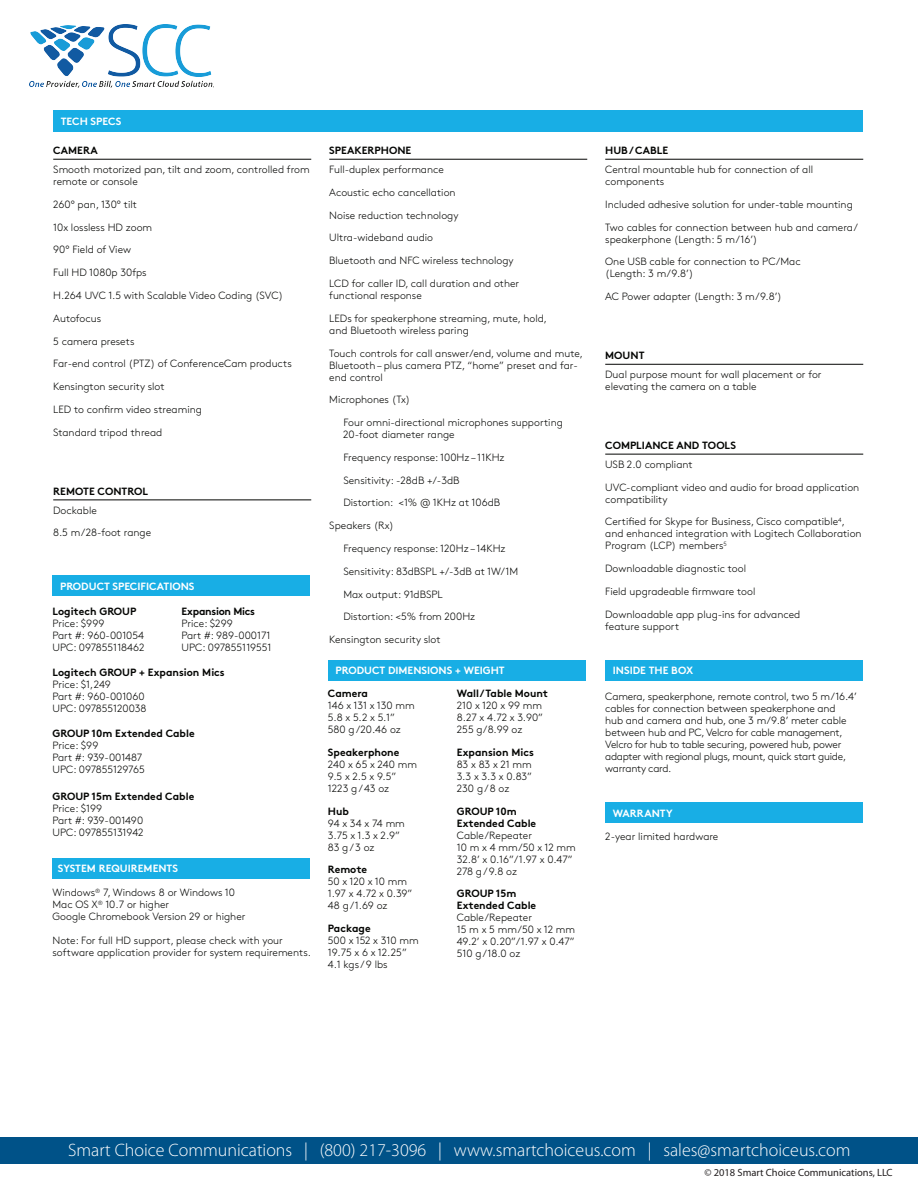
<style>
.page{position:relative;width:918px;height:1188px;background:#fff}
.page>*{position:absolute;margin:0;border:0;box-sizing:border-box;transform-origin:0 0}
.t1{font:300 18px "Myriad Pro";color:#fff}
.t2{font:300 10.5px/12px "Brown Pro";color:#040503}
.t3{font:300 10.5px/12px "Brown Pro";letter-spacing:-.025em;color:#040503}
.t4{font:700 10.5px/12px "Brown Pro";color:#040503}
.t5{font:700 10.5px "Brown Pro";color:#fff}
.t6{font:10.5px "Myriad Pro";color:#231f20}
.t7{font:700 10.5px "Brown Pro";letter-spacing:-.025em;color:#040503}
</style>
<div class="page">
<img style="left:30px;top:25px;width:183px;height:63px">
<div style="left:0;top:1137px;width:918px;height:27px;background:#005288"></div>
<div style="left:52px;top:576px;width:258px;height:20px;background:#18aee5"></div>
<div style="left:328px;top:660px;width:258px;height:20px;background:#18aee5"></div>
<div style="left:605px;top:660px;width:257px;height:20px;background:#18aee5"></div>
<div style="left:605px;top:803px;width:257px;height:20px;background:#18aee5"></div>
<hr style="left:53px;top:159px;width:258px;height:1px;background:#040503">
<hr style="left:53px;top:500px;width:258px;height:1px;background:#040503">
<hr style="left:329px;top:159px;width:258px;height:1px;background:#040503">
<hr style="left:605px;top:159px;width:258px;height:1px;background:#040503">
<hr style="left:605px;top:364px;width:258px;height:1px;background:#040503">
<hr style="left:605px;top:454px;width:258px;height:1px;background:#040503">
<div style="left:53px;top:110px;width:810px;height:21px;background:#18aee5"></div>
<div style="left:52px;top:858px;width:258px;height:20px;background:#18aee5"></div>
<p class="t5" style="left:61px;top:112px;width:62px">TECH SPECS</p>
<p class="t4" style="left:53px;top:143px;width:46px">CAMERA</p>
<p class="t2" style="left:53px;top:163px;width:258px">Smooth motorized pan, tilt and zoom, controlled from remote or console</p>
<p class="t2" style="left:53px;top:192px;width:240px;line-height:22.8px">260° pan, 130° tilt<br>10x lossless HD zoom<br>90° Field of View<br>Full HD 1080p 30fps<br>H.264 UVC 1.5 with Scalable Video Coding (SVC)<br>Autofocus<br>5 camera presets<br>Far-end control (PTZ) of ConferenceCam products<br>Kensington security slot<br>LED to confirm video streaming<br>Standard tripod thread</p>
<p class="t4" style="left:53px;top:484px;width:96px">REMOTE CONTROL</p>
<p class="t2" style="left:53px;top:498px;width:99px;line-height:22.8px">Dockable<br>8.5 m/28-foot range</p>
<p class="t5" style="left:60px;top:578px;width:136px">PRODUCT SPECIFICATIONS</p>
<p class="t4" style="left:52px;top:605px;width:86px">Logitech GROUP</p>
<p class="t2" style="left:52px;top:617px;width:94px">Price: $999<br>Part #: 960-001054<br>UPC: 097855118462</p>
<p class="t7" style="left:181px;top:603px;width:75px">Expansion Mics</p>
<p class="t2" style="left:181px;top:617px;width:91px">Price: $299<br>Part #: 989-000171<br>UPC: 097855119551</p>
<p class="t4" style="left:52px;top:665px;width:174px">Logitech GROUP + Expansion Mics</p>
<p class="t2" style="left:52px;top:677px;width:95px">Price: $1,249<br>Part #: 960-001060<br>UPC: 097855120038</p>
<p class="t4" style="left:52px;top:727px;width:144px">GROUP 10m Extended Cable</p>
<p class="t2" style="left:52px;top:739px;width:94px">Price: $99<br>Part #: 939-001487<br>UPC: 097855129765</p>
<p class="t4" style="left:52px;top:790px;width:143px">GROUP 15m Extended Cable</p>
<p class="t2" style="left:52px;top:802px;width:93px">Price: $199<br>Part #: 939-001490<br>UPC: 097855131942</p>
<p class="t5" style="left:58px;top:860px;width:122px">SYSTEM REQUIREMENTS</p>
<p class="t2" style="left:52px;top:886px;width:195px">Windows<sup>®</sup> 7, Windows 8 or Windows 10<br>Mac OS X<sup>®</sup> 10.7 or higher<br>Google Chromebook Version 29 or higher</p>
<p class="t2" style="left:52px;top:934px;width:260px">Note: For full HD support, please check with your software application provider for system requirements.</p>
<p class="t4" style="left:329px;top:143px;width:84px">SPEAKERPHONE</p>
<p class="t2" style="left:329px;top:157px;width:192px;line-height:22.8px">Full-duplex performance<br>Acoustic echo cancellation<br>Noise reduction technology<br>Ultra-wideband audio<br>Bluetooth and NFC wireless technology<br>LCD for caller ID, call duration and other</p>
<p class="t2" style="left:329px;top:283px;width:219px;line-height:22.8px">functional response<br>LEDs for speakerphone streaming, mute, hold,</p>
<p class="t2" style="left:329px;top:318px;width:255px;line-height:22.8px">and Bluetooth wireless paring<br>Touch controls for call answer/end, volume and mute,</p>
<p class="t2" style="left:329px;top:358px;width:250px">Bluetooth – plus camera PTZ, “home” preset and far&shy;end control</p>
<p class="t2" style="left:343px;top:388px;width:221px;line-height:22.8px;text-indent:-14px">Microphones (Tx)<br>Four omni-directional microphones supporting</p>
<p class="t2" style="left:343px;top:428px;width:113px">20-foot diameter range</p>
<p class="t2" style="left:343px;top:451px;width:163px">Frequency response: 100Hz – 11KHz</p>
<p class="t2" style="left:343px;top:473px;width:118px">Sensitivity: -28dB +/-3dB</p>
<p class="t2" style="left:343px;top:496px;width:158px">Distortion: &lt;1% @ 1KHz at 106dB</p>
<p class="t2" style="left:329px;top:519px;width:66px">Speakers (Rx)</p>
<p class="t2" style="left:343px;top:542px;width:164px">Frequency response: 120Hz – 14KHz</p>
<p class="t2" style="left:343px;top:564px;width:176px">Sensitivity: 83dBSPL +/-3dB at 1W/1M</p>
<p class="t2" style="left:343px;top:587px;width:101px">Max output: 91dBSPL</p>
<p class="t2" style="left:343px;top:610px;width:133px">Distortion: &lt;5% from 200Hz</p>
<p class="t2" style="left:329px;top:633px;width:113px">Kensington security slot</p>
<p class="t5" style="left:335px;top:662px;width:171px">PRODUCT DIMENSIONS + WEIGHT</p>
<p class="t4" style="left:328px;top:686px;width:42px">Camera</p>
<p class="t2" style="left:328px;top:699px;width:88px">146 x 131 x 130 mm<br>5.8 x 5.2 x 5.1”<br>580 g /20.46 oz</p>
<p class="t4" style="left:328px;top:745px;width:73px">Speakerphone</p>
<p class="t2" style="left:328px;top:757px;width:91px">240 x 65 x 240 mm<br>9.5 x 2.5 x 9.5”<br>1223 g / 43 oz</p>
<p class="t4" style="left:328px;top:804px;width:23px">Hub</p>
<p class="t2" style="left:328px;top:816px;width:79px">94 x 34 x 74 mm<br>3.75 x 1.3 x 2.9”<br>83 g / 3 oz</p>
<p class="t4" style="left:328px;top:863px;width:41px">Remote</p>
<p class="t2" style="left:328px;top:875px;width:86px">50 x 120 x 10 mm<br>1.97 x 4.72 x 0.39”<br>48 g / 1.69 oz</p>
<p class="t4" style="left:328px;top:921px;width:44px">Package</p>
<p class="t2" style="left:328px;top:934px;width:92px">500 x 152 x 310 mm<br>19.75 x 6 x 12.25”<br>4.1 kgs / 9 lbs</p>
<p class="t4" style="left:457px;top:686px;width:93px">Wall/Table Mount</p>
<p class="t2" style="left:457px;top:699px;width:88px;text-align:justify">210 x 120 x 99 mm 8.27 x 4.72 x 3.90” 255 g/8.99 oz</p>
<p class="t4" style="left:457px;top:745px;width:79px">Expansion Mics</p>
<p class="t2" style="left:457px;top:757px;width:77px;text-align:justify">83 x 83 x 21 mm 3.3 x 3.3 x 0.83” 230 g / 8 oz</p>
<p class="t4" style="left:457px;top:804px;width:81px">GROUP 10m<br>Extended Cable</p>
<p class="t2" style="left:457px;top:828px;width:121px">Cable/Repeater<br>10 m x 4 mm/50 x 12 mm<br>32.8’ x 0.16”/1.97 x 0.47”<br>278 g / 9.8 oz</p>
<p class="t4" style="left:457px;top:887px;width:81px">GROUP 15m<br>Extended Cable</p>
<p class="t2" style="left:457px;top:911px;width:120px">Cable/Repeater<br>15 m x 5 mm/50 x 12 mm<br>49.2’ x 0.20”/1.97 x 0.47”<br>510 g / 18.0 oz</p>
<p class="t4" style="left:605px;top:143px;width:64px">HUB / CABLE</p>
<p class="t2" style="left:605px;top:163px;width:209px">Central mountable hub for connection of all components</p>
<p class="t2" style="left:605px;top:192px;width:254px;line-height:22.8px">Included adhesive solution for under-table mounting<br>Two cables for connection between hub and camera/</p>
<p class="t2" style="left:605px;top:227px;width:197px;line-height:22.8px">speakerphone (Length: 5 m/16’)<br>One USB cable for connection to PC/Mac</p>
<p class="t2" style="left:605px;top:262px;width:178px;line-height:22.8px">(Length: 3 m/9.8’)<br>AC Power adapter (Length: 3 m/9.8’)</p>
<p class="t4" style="left:605px;top:348px;width:41px">MOUNT</p>
<p class="t2" style="left:605px;top:368px;width:218px">Dual purpose mount for wall placement or for elevating the camera on a table</p>
<p class="t4" style="left:605px;top:438px;width:132px">COMPLIANCE AND TOOLS</p>
<p class="t2" style="left:605px;top:452px;width:256px;line-height:22.8px">USB 2.0 compliant<br>UVC-compliant video and audio for broad application</p>
<p class="t2" style="left:605px;top:487px;width:241px;line-height:22.8px">compatibility<br>Certified for Skype for Business, Cisco compatible<sup>4</sup>,</p>
<p class="t2" style="left:605px;top:527px;width:258px">and enhanced integration with Logitech Collaboration<br>Program (LCP) members<sup>5</sup></p>
<p class="t2" style="left:605px;top:556px;width:197px;line-height:22.8px">Downloadable diagnostic tool<br>Field upgradeable firmware tool<br>Downloadable app plug-ins for advanced</p>
<p class="t2" style="left:605px;top:619px;width:75px">feature support</p>
<p class="t5" style="left:613px;top:662px;width:82px">INSIDE THE BOX</p>
<p class="t3" style="left:605px;top:689px;width:253px">Camera, speakerphone, remote control, two 5 m/16.4’ cables for connection between speakerphone and<br>hub and camera and hub, one 3 m/9.8’ meter cable between hub and PC, Velcro for cable management, Velcro for hub to table securing, powered hub, power adapter with regional plugs, mount, quick start guide, warranty card.</p>
<p class="t5" style="left:613px;top:805px;width:61px">WARRANTY</p>
<p class="t2" style="left:605px;top:830px;width:115px">2-year limited hardware</p>
<h1 class="t1" style="left:68px;top:1140px;width:784px">Smart Choice Communications | (800) 217-3096 | www.smartchoiceus.com | sales@smartchoiceus.com</h1>
<p class="t6" style="left:704px;top:1166px;width:190px">© 2018 Smart Choice Communications, LLC</p>
</div>
